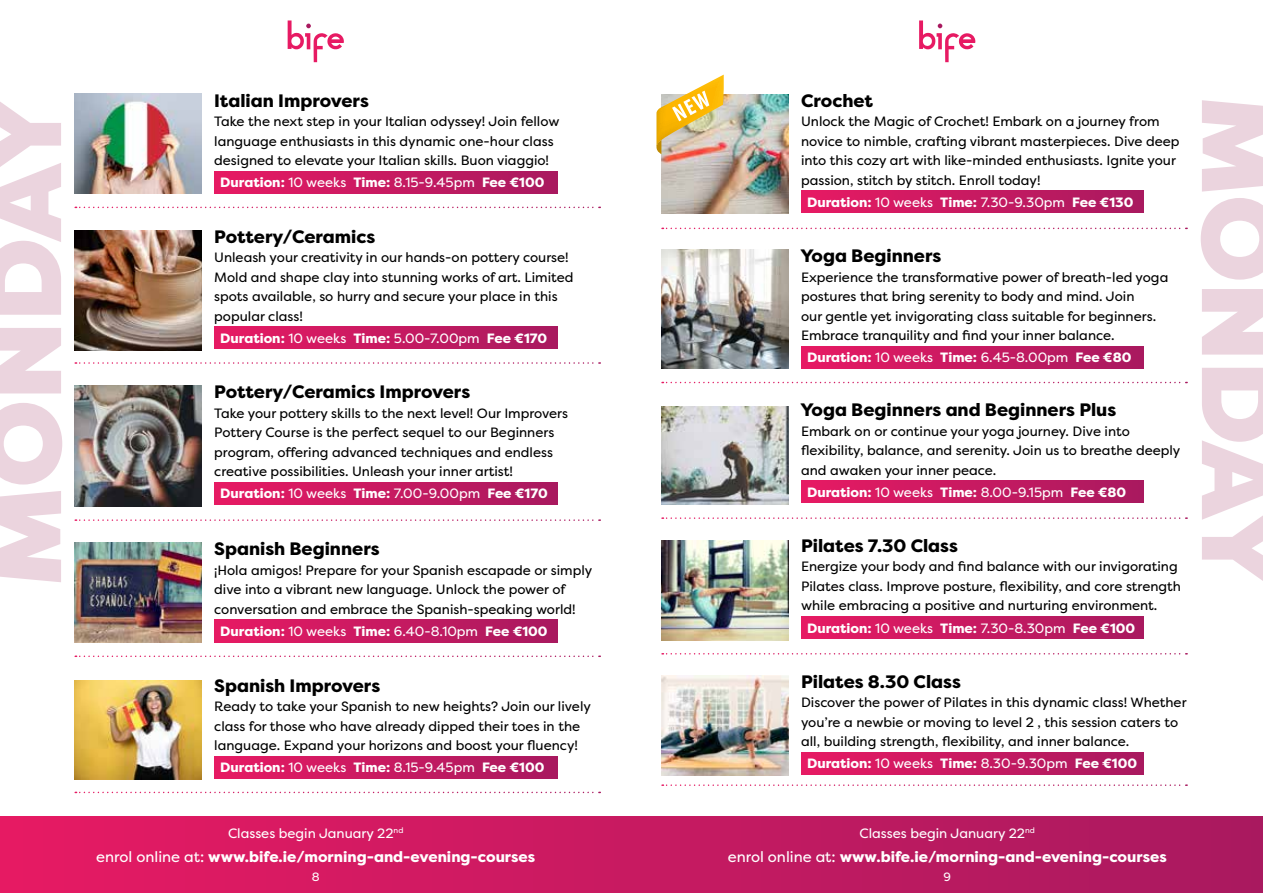
<style>
.page{position:relative;width:1263px;height:893px;background:#fff}
.page>*{position:absolute;margin:0;border:0;box-sizing:border-box;transform-origin:0 0}
.t1{font:900 108px "Filson Pro";color:#ebd4de}
.t2{font:800 18px "Filson Pro";color:#000}
.t3{font:800 15px "Filson Pro";color:#fff}
.t4{font:13.5px/19.5px "Filson Pro";color:#000}
.t5{font:800 13.5px "Filson Pro";color:#fff}
.t6{font:13.5px "Filson Pro";color:#fff}
.t7{font:12px "Filson Pro";color:#fff}
.t8{font:7.8px "Filson Pro";color:#fff}
.s1{font-weight:400}
</style>
<div class="page">
<div style="left:0;top:816px;width:1263px;height:77px;background:linear-gradient(to right,#e61a63,#a91a5f)"></div>
<svg style="left:919px;top:20px;width:56px;height:42px"></svg>
<svg style="left:288px;top:20px;width:56px;height:42px"></svg>
<img style="left:661px;top:95px;width:128px;height:118px">
<div style="left:801px;top:191px;width:343px;height:22px;background:linear-gradient(to right,#e71a63,#a9195f)"></div>
<svg style="left:662px;top:228px;width:525px;height:1px"></svg>
<img style="left:661px;top:249px;width:128px;height:120px">
<div style="left:801px;top:346px;width:343px;height:22px;background:linear-gradient(to right,#e71a63,#a9195f)"></div>
<svg style="left:662px;top:382px;width:525px;height:1px"></svg>
<img style="left:661px;top:407px;width:128px;height:97px">
<div style="left:801px;top:481px;width:343px;height:22px;background:linear-gradient(to right,#e71a63,#a9195f)"></div>
<svg style="left:662px;top:517px;width:525px;height:2px"></svg>
<img style="left:661px;top:541px;width:128px;height:99px">
<div style="left:801px;top:616px;width:343px;height:23px;background:linear-gradient(to right,#e71a63,#a9195f)"></div>
<svg style="left:662px;top:653px;width:525px;height:1px"></svg>
<img style="left:661px;top:676px;width:128px;height:99px">
<div style="left:801px;top:752px;width:343px;height:22px;background:linear-gradient(to right,#e71a63,#a9195f)"></div>
<svg style="left:662px;top:784px;width:525px;height:2px"></svg>
<img style="left:74px;top:94px;width:128px;height:100px">
<div style="left:214px;top:171px;width:343px;height:22px;background:linear-gradient(to right,#e71a63,#a9195f)"></div>
<svg style="left:75px;top:207px;width:525px;height:1px"></svg>
<img style="left:74px;top:230px;width:128px;height:121px">
<div style="left:214px;top:327px;width:343px;height:22px;background:linear-gradient(to right,#e71a63,#a9195f)"></div>
<svg style="left:75px;top:362px;width:525px;height:2px"></svg>
<img style="left:74px;top:386px;width:128px;height:121px">
<div style="left:214px;top:482px;width:343px;height:22px;background:linear-gradient(to right,#e71a63,#a9195f)"></div>
<svg style="left:75px;top:519px;width:525px;height:2px"></svg>
<img style="left:74px;top:543px;width:128px;height:99px">
<div style="left:214px;top:620px;width:343px;height:22px;background:linear-gradient(to right,#e71a63,#a9195f)"></div>
<svg style="left:75px;top:655px;width:525px;height:2px"></svg>
<img style="left:74px;top:680px;width:128px;height:100px">
<div style="left:214px;top:756px;width:343px;height:22px;background:linear-gradient(to right,#e71a63,#a9195f)"></div>
<svg style="left:75px;top:792px;width:525px;height:1px"></svg>
<img style="left:656px;top:75px;width:68px;height:79px">
<h1 class="t1" style="left:-44px;top:586px;width:495px;rotate:-90deg">MONDAY</h1>
<h2 class="t2" style="left:214px;top:89px;width:156px">Italian Improvers</h2>
<p class="t4" style="left:214px;top:111px;width:347px">Take the next step in your Italian odyssey! Join fellow language enthusiasts in this dynamic one-hour class designed to elevate your Italian skills. Buon viaggio!</p>
<p class="t5" style="left:220px;top:174px;width:326px">Duration: <span class="s1">10 weeks</span> Time: <span class="s1">8.15-9.45pm</span> Fee €100</p>
<h2 class="t2" style="left:214px;top:225px;width:163px">Pottery/Ceramics</h2>
<p class="t4" style="left:214px;top:248px;width:361px">Unleash your creativity in our hands-on pottery course!<br>Mold and shape clay into stunning works of art. Limited spots available, so hurry and secure your place in this popular class!</p>
<p class="t5" style="left:220px;top:330px;width:329px">Duration: <span class="s1">10 weeks</span> Time: <span class="s1">5.00-7.00pm</span> Fee €170</p>
<h2 class="t2" style="left:214px;top:381px;width:257px">Pottery/Ceramics Improvers</h2>
<p class="t4" style="left:214px;top:403px;width:355px">Take your pottery skills to the next level! Our Improvers Pottery Course is the perfect sequel to our Beginners program, offering advanced techniques and endless creative possibilities. Unleash your inner artist!</p>
<p class="t5" style="left:220px;top:485px;width:329px">Duration: <span class="s1">10 weeks</span> Time: <span class="s1">7.00-9.00pm</span> Fee €170</p>
<h2 class="t2" style="left:214px;top:538px;width:167px">Spanish Beginners</h2>
<p class="t4" style="left:214px;top:560px;width:380px">¡Hola amigos! Prepare for your Spanish escapade or simply dive into a vibrant new language. Unlock the power of conversation and embrace the Spanish-speaking world!</p>
<p class="t5" style="left:220px;top:623px;width:329px">Duration: <span class="s1">10 weeks</span> Time: <span class="s1">6.40-8.10pm</span> Fee €100</p>
<h2 class="t2" style="left:214px;top:674px;width:168px">Spanish Improvers</h2>
<p class="t4" style="left:214px;top:696px;width:378px">Ready to take your Spanish to new heights? Join our lively class for those who have already dipped their toes in the language. Expand your horizons and boost your fluency!</p>
<p class="t5" style="left:220px;top:759px;width:326px">Duration: <span class="s1">10 weeks</span> Time: <span class="s1">8.15-9.45pm</span> Fee €100</p>
<h2 class="t2" style="left:801px;top:89px;width:73px">Crochet</h2>
<p class="t4" style="left:801px;top:111px;width:380px">Unlock the Magic of Crochet! Embark on a journey from novice to nimble, crafting vibrant masterpieces. Dive deep into this cozy art with like-minded enthusiasts. Ignite your passion, stitch by stitch. Enroll today!</p>
<p class="t5" style="left:807px;top:194px;width:328px">Duration: <span class="s1">10 weeks</span> Time: <span class="s1">7.30-9.30pm</span> Fee €130</p>
<h2 class="t2" style="left:800px;top:245px;width:143px">Yoga Beginners</h2>
<p class="t4" style="left:801px;top:267px;width:369px">Experience the transformative power of breath-led yoga postures that bring serenity to body and mind. Join<br>our gentle yet invigorating class suitable for beginners.<br>Embrace tranquility and find your inner balance.</p>
<p class="t5" style="left:807px;top:349px;width:326px">Duration: <span class="s1">10 weeks</span> Time: <span class="s1">6.45-8.00pm</span> Fee €80</p>
<h2 class="t2" style="left:800px;top:399px;width:317px">Yoga Beginners and Beginners Plus</h2>
<p class="t4" style="left:801px;top:421px;width:381px">Embark on or continue your yoga journey. Dive into flexibility, balance, and serenity. Join us to breathe deeply and awaken your inner peace.</p>
<p class="t5" style="left:807px;top:484px;width:321px">Duration: <span class="s1">10 weeks</span> Time: <span class="s1">8.00-9.15pm</span> Fee €80</p>
<h2 class="t2" style="left:801px;top:534px;width:158px">Pilates 7.30 Class</h2>
<p class="t4" style="left:801px;top:557px;width:381px">Energize your body and find balance with our invigorating<br>Pilates class. Improve posture, flexibility, and core strength while embracing a positive and nurturing environment.</p>
<p class="t5" style="left:807px;top:619px;width:330px">Duration: <span class="s1">10 weeks</span> Time: <span class="s1">7.30-8.30pm</span> Fee €100</p>
<h2 class="t2" style="left:801px;top:670px;width:161px">Pilates 8.30 Class</h2>
<p class="t4" style="left:801px;top:692px;width:387px">Discover the power of Pilates in this dynamic class! Whether you’re a newbie or moving to level 2 , this session caters to all, building strength, flexibility, and inner balance.</p>
<p class="t5" style="left:807px;top:755px;width:332px">Duration: <span class="s1">10 weeks</span> Time: <span class="s1">8.30-9.30pm</span> Fee €100</p>
<h1 class="t1" style="left:1307px;top:97px;width:495px;rotate:90deg">MONDAY</h1>
<p class="t6" style="left:228px;top:824px;width:177px">Classes begin January 22<sup>nd</sup></p>
<p class="t8" style="left:1025px;top:825px;width:11px">nd</p>
<p class="t6" style="left:859px;top:824px;width:167px">Classes begin January 22</p>
<p class="t3" style="left:96px;top:847px;width:440px"><span class="s1">enrol online at:</span> www.bife.ie/morning-and-evening-courses</p>
<p class="t3" style="left:728px;top:847px;width:440px"><span class="s1">enrol online at:</span> www.bife.ie/morning-and-evening-courses</p>
<p class="t7" style="left:312px;top:869px;width:9px">8</p>
<p class="t7" style="left:943px;top:869px;width:9px">9</p>
</div>
